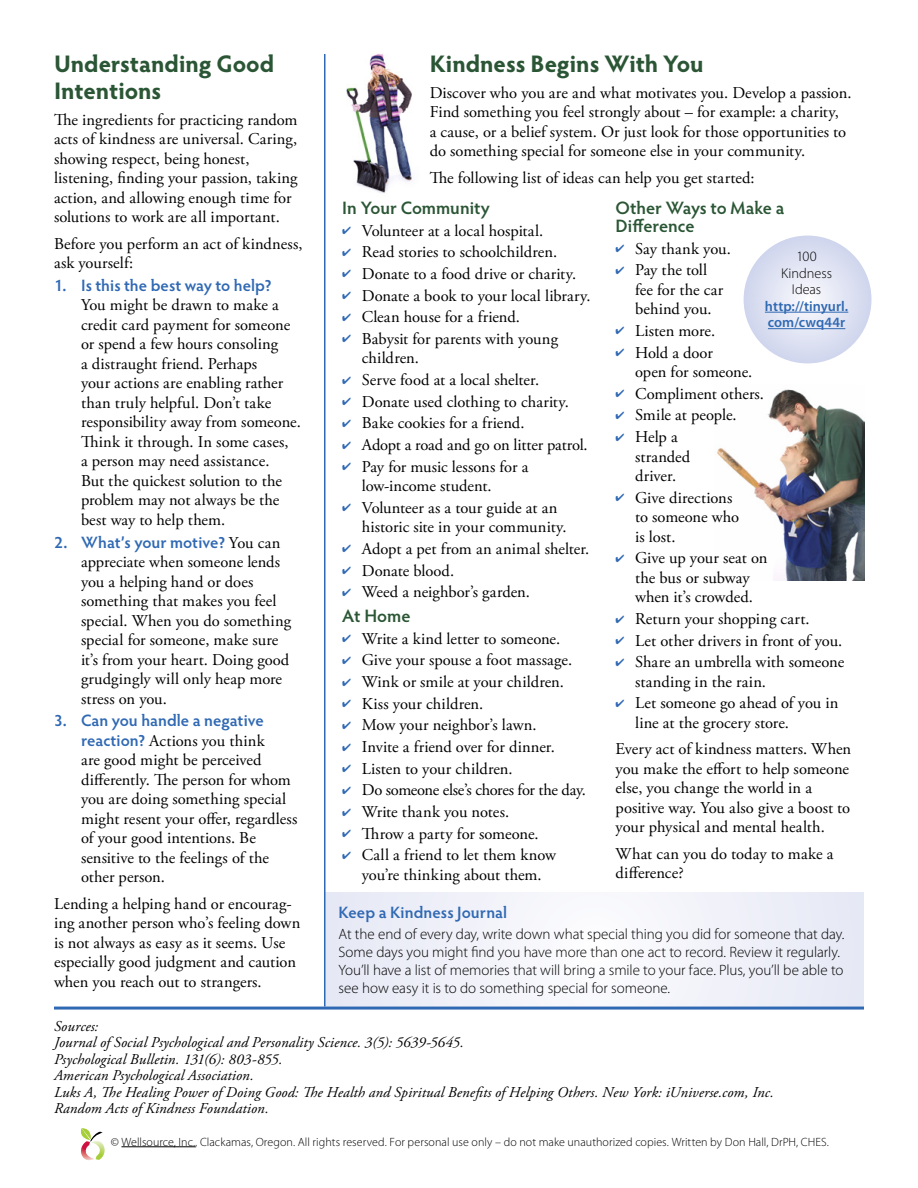
<style>
.page{position:relative;width:918px;height:1188px;background:#fff}
.page>*{position:absolute;margin:0;border:0;box-sizing:border-box;transform-origin:0 0}
.t1{font:700 24px/27px "Hypatia Sans Pro";color:#2b5635}
.t2{font:600 18px/18px "Hypatia Sans Pro";letter-spacing:-.005em;color:#2b5635}
.t3{font:16.5px/19.5px "Adobe Garamond Pro";color:#000}
.t4{font:600 16.5px "Hypatia Sans Pro";letter-spacing:.005em;color:#3069b3}
.t5{font:16.5px "Adobe Garamond Pro";letter-spacing:-.02em;color:#000}
.t6{font:italic 15px/16.5px "Adobe Garamond Pro";letter-spacing:.005em;color:#000}
.t7{font:300 15px/18px "Myriad Pro";letter-spacing:-.005em;color:#000}
.t8{font:600 14.25px/16.5px "Myriad Pro";letter-spacing:.005em;color:#3069b3}
.t9{font:300 14.25px/16.5px "Myriad Pro";color:#000;text-align:center}
.t10{font:300 12px "Myriad Pro";letter-spacing:.005em;color:#000}
.s1{font-family:"Adobe Garamond Pro";font-weight:400;color:#000}
.s2{font-family:"Hypatia Sans Pro";font-weight:600;color:#3069b3}
.s3{color:#3069b3}
</style>
<div class="page">
<img style="left:717px;top:389px;width:147px;height:192px">
<div style="left:325px;top:892px;width:539px;height:115px;background:#f0f1f9"></div>
<hr style="left:54px;top:1007px;width:810px;height:3px;background:#3069b3">
<hr style="left:121px;top:1146px;width:74px;height:1px;background:#000">
<svg style="left:81px;top:1128px;width:24px;height:32px"></svg>
<svg style="left:744px;top:236px;width:128px;height:127px;background:#dce1f1"></svg>
<hr style="left:765px;top:312px;width:83px;height:1px;background:#3069b3">
<hr style="left:768px;top:328px;width:77px;height:1px;background:#3069b3">
<img style="left:346px;top:53px;width:66px;height:140px">
<hr style="left:324px;top:54px;width:2px;height:953px;background:#3069b3">
<h1 class="t1" style="left:54px;top:49px;width:222px">Understanding Good<br>Intentions</h1>
<p class="t3" style="left:54px;top:110px;width:245px">The ingredients for practicing random acts of kindness are universal. Caring, showing respect, being honest, listening, finding your passion, taking action, and allowing enough time for solutions to work are all important.</p>
<p class="t3" style="left:54px;top:234px;width:250px">Before you perform an act of kindness, ask yourself:</p>
<p class="t4" style="left:54px;top:274px;width:219px">1. Is this the best way to help?</p>
<p class="t3" style="left:81px;top:296px;width:221px">You might be drawn to make a credit card payment for someone or spend a few hours consoling<br>a distraught friend. Perhaps<br>your actions are enabling rather than truly helpful. Don’t take responsibility away from someone.<br>Think it through. In some cases,<br>a person may need assistance.<br>But the quickest solution to the problem may not always be the best way to help them.</p>
<p class="t4" style="left:54px;top:531px;width:228px">2. What’s your motive? <span class="s1">You can</span></p>
<p class="t3" style="left:81px;top:553px;width:212px">appreciate when someone lends you a helping hand or does something that makes you feel special. When you do something special for someone, make sure it’s from your heart. Doing good grudgingly will only heap more stress on you.</p>
<p class="t4" style="left:54px;top:709px;width:211px">3. Can you handle a negative</p>
<p class="t3" style="left:81px;top:732px;width:218px"><span class="s2">reaction?</span> Actions you think<br>are good might be perceived differently. The person for whom you are doing something special might resent your offer, regardless of your good intentions. Be sensitive to the feelings of the other person.</p>
<p class="t3" style="left:54px;top:894px;width:248px">Lending a helping hand or encourag&shy;ing another person who’s feeling down is not always as easy as it seems. Use especially good judgment and caution when you reach out to strangers.</p>
<p class="t6" style="left:54px;top:1018px;width:721px">Sources:<br>Journal of Social Psychological and Personality Science. 3(5): 5639-5645.<br>Psychological Bulletin. 131(6): 803-855.<br>American Psychological Association.<br>Luks A, The Healing Power of Doing Good: The Health and Spiritual Benefits of Helping Others. New York: iUniverse.com, Inc.<br>Random Acts of Kindness Foundation.</p>
<h1 class="t1" style="left:430px;top:49px;width:275px">Kindness Begins With You</h1>
<p class="t3" style="left:430px;top:83px;width:423px">Discover who you are and what motivates you. Develop a passion.<br>Find something you feel strongly about – for example: a charity,<br>a cause, or a belief system. Or just look for those opportunities to do something special for someone else in your community.</p>
<p class="t3" style="left:430px;top:168px;width:326px">The following list of ideas can help you get started:</p>
<p class="t2" style="left:616px;top:198px;width:170px">Other Ways to Make a<br>Difference</p>
<p class="t3" style="left:616px;top:239px;width:117px"><span class="s3">✔</span> Say thank you.</p>
<p class="t3" style="left:635px;top:261px;width:90px;text-indent:-20px"><span class="s3">✔</span> Pay the toll fee for the car behind you.</p>
<p class="t3" style="left:616px;top:321px;width:101px"><span class="s3">✔</span> Listen more.</p>
<p class="t3" style="left:635px;top:343px;width:119px;text-indent:-20px"><span class="s3">✔</span> Hold a door<br>open for someone.</p>
<p class="t3" style="left:616px;top:384px;width:150px"><span class="s3">✔</span> Compliment others.</p>
<p class="t3" style="left:616px;top:406px;width:123px"><span class="s3">✔</span> Smile at people.</p>
<p class="t3" style="left:635px;top:428px;width:57px;text-indent:-20px"><span class="s3">✔</span> Help a stranded driver.</p>
<p class="t3" style="left:635px;top:488px;width:105px;text-indent:-20px"><span class="s3">✔</span> Give directions to someone who is lost.</p>
<p class="t3" style="left:616px;top:549px;width:153px;text-align:center"><span class="s3">✔</span> Give up your seat on the bus or subway when it’s crowded.</p>
<p class="t3" style="left:616px;top:610px;width:196px"><span class="s3">✔</span> Return your shopping cart.</p>
<p class="t3" style="left:616px;top:631px;width:228px"><span class="s3">✔</span> Let other drivers in front of you.</p>
<p class="t3" style="left:635px;top:653px;width:211px;text-indent:-20px"><span class="s3">✔</span> Share an umbrella with someone standing in the rain.</p>
<p class="t3" style="left:635px;top:694px;width:205px;text-indent:-20px"><span class="s3">✔</span> Let someone go ahead of you in line at the grocery store.</p>
<p class="t3" style="left:616px;top:740px;width:237px">Every act of kindness matters. When you make the effort to help someone else, you change the world in a positive way. You also give a boost to your physical and mental health.</p>
<p class="t3" style="left:616px;top:844px;width:219px">What can you do today to make a difference?</p>
<p class="t2" style="left:342px;top:198px;width:149px">In Your Community</p>
<p class="t3" style="left:342px;top:221px;width:202px"><span class="s3">✔</span> Volunteer at a local hospital.</p>
<p class="t3" style="left:342px;top:243px;width:216px"><span class="s3">✔</span> Read stories to schoolchildren.</p>
<p class="t3" style="left:342px;top:264px;width:235px"><span class="s3">✔</span> Donate to a food drive or charity.</p>
<p class="t3" style="left:342px;top:286px;width:250px"><span class="s3">✔</span> Donate a book to your local library.</p>
<p class="t3" style="left:342px;top:308px;width:179px"><span class="s3">✔</span> Clean house for a friend.</p>
<p class="t3" style="left:362px;top:329px;width:198px;text-indent:-20px"><span class="s3">✔</span> Babysit for parents with young children.</p>
<p class="t3" style="left:342px;top:371px;width:198px"><span class="s3">✔</span> Serve food at a local shelter.</p>
<p class="t3" style="left:342px;top:392px;width:228px"><span class="s3">✔</span> Donate used clothing to charity.</p>
<p class="t3" style="left:342px;top:414px;width:184px"><span class="s3">✔</span> Bake cookies for a friend.</p>
<p class="t3" style="left:342px;top:436px;width:247px"><span class="s3">✔</span> Adopt a road and go on litter patrol.</p>
<p class="t3" style="left:362px;top:457px;width:168px;text-indent:-20px"><span class="s3">✔</span> Pay for music lessons for a low‑income student.</p>
<p class="t3" style="left:362px;top:498px;width:206px;text-indent:-20px"><span class="s3">✔</span> Volunteer as a tour guide at an historic site in your community.</p>
<p class="t3" style="left:342px;top:540px;width:249px"><span class="s3">✔</span> Adopt a pet from an animal shelter.</p>
<p class="t3" style="left:342px;top:561px;width:113px"><span class="s3">✔</span> Donate blood.</p>
<p class="t3" style="left:342px;top:583px;width:189px"><span class="s3">✔</span> Weed a neighbor’s garden.</p>
<p class="t2" style="left:342px;top:606px;width:70px">At Home</p>
<p class="t3" style="left:342px;top:629px;width:219px"><span class="s3">✔</span> Write a kind letter to someone.</p>
<p class="t3" style="left:342px;top:651px;width:231px"><span class="s3">✔</span> Give your spouse a foot massage.</p>
<p class="t3" style="left:342px;top:673px;width:223px"><span class="s3">✔</span> Wink or smile at your children.</p>
<p class="t3" style="left:342px;top:694px;width:143px"><span class="s3">✔</span> Kiss your children.</p>
<p class="t3" style="left:342px;top:716px;width:196px"><span class="s3">✔</span> Mow your neighbor’s lawn.</p>
<p class="t3" style="left:342px;top:738px;width:214px"><span class="s3">✔</span> Invite a friend over for dinner.</p>
<p class="t3" style="left:342px;top:759px;width:172px"><span class="s3">✔</span> Listen to your children.</p>
<p class="t5" style="left:342px;top:780px;width:245px"><span class="s3">✔</span> Do someone else’s chores for the day.</p>
<p class="t3" style="left:342px;top:803px;width:168px"><span class="s3">✔</span> Write thank you notes.</p>
<p class="t3" style="left:342px;top:824px;width:198px"><span class="s3">✔</span> Throw a party for someone.</p>
<p class="t3" style="left:342px;top:846px;width:215px;text-align:center"><span class="s3">✔</span> Call a friend to let them know you’re thinking about them.</p>
<p class="t9" style="left:781px;top:248px;width:52px">100<br>Kindness<br>Ideas</p>
<p class="t8" style="left:765px;top:297px;width:85px">http://tinyurl. com/cwq44r</p>
<p class="t4" style="left:339px;top:901px;width:170px">Keep a Kindness Journal</p>
<p class="t7" style="left:339px;top:925px;width:507px">At the end of every day, write down what special thing you did for someone that day.<br>Some days you might find you have more than one act to record. Review it regularly.<br>You’ll have a list of memories that will bring a smile to your face. Plus, you’ll be able to see how easy it is to do something special for someone.</p>
<p class="t10" style="left:111px;top:1134px;width:720px">© Wellsource, Inc., Clackamas, Oregon. All rights reserved. For personal use only – do not make unauthorized copies. Written by Don Hall, DrPH, CHES.</p>
</div>
